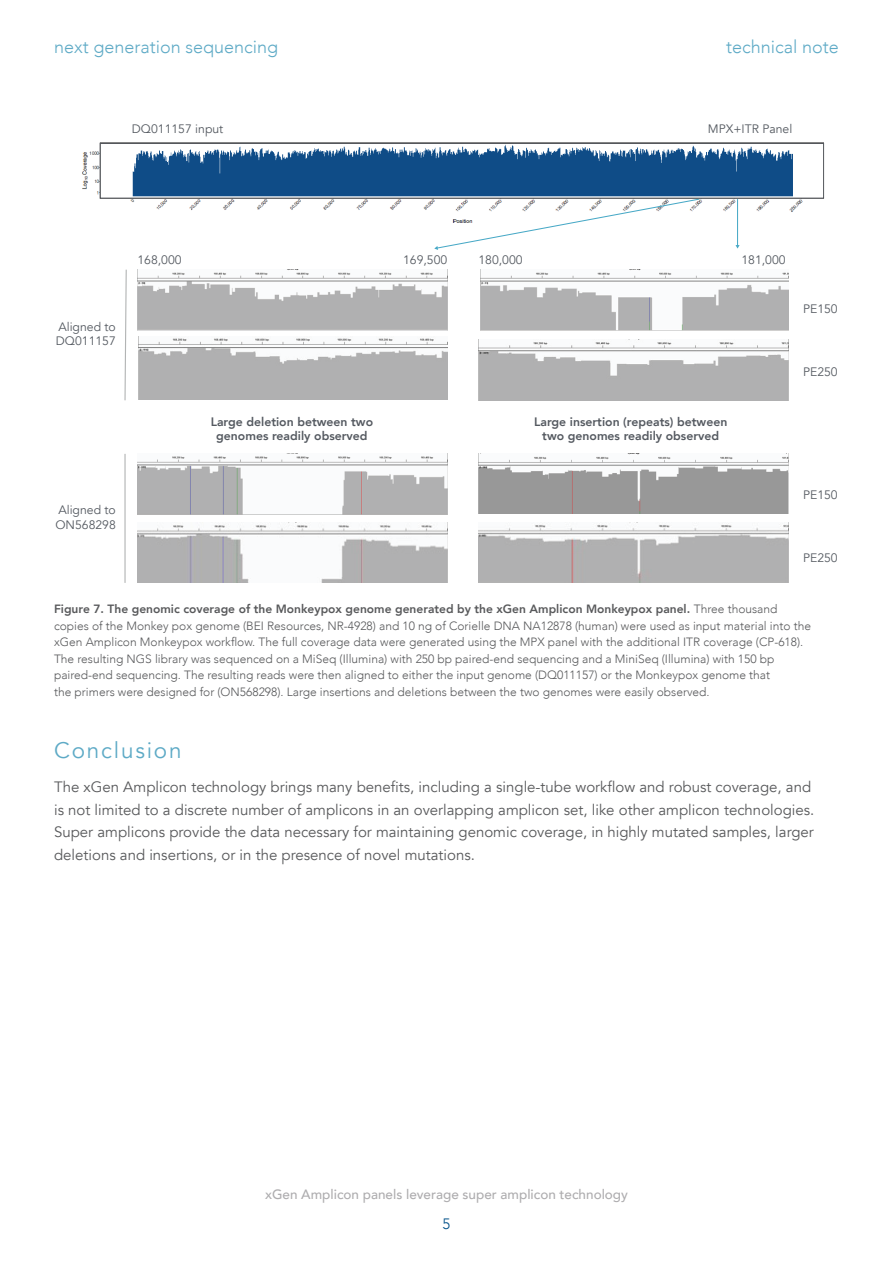
<style>
.page{position:relative;width:893px;height:1263px;background:#fff}
.page>*{position:absolute;margin:0;border:0;box-sizing:border-box;transform-origin:0 0}
.t1{font:22.5px "Avenir";letter-spacing:.08em;color:#5eaac6}
.t2{font:300 18px "Avenir";color:#5eaac6}
.t3{font:15px/22.5px "Avenir";color:#58595b}
.t4{font:300 15px "Avenir";color:#005088}
.t5{font:500 13.5px "Avenir";color:#aeadaf}
.t6{font:12.15px/14.7px "Avenir";color:#545960}
.t7{font:800 12.15px/14.7px "Avenir";color:#545960;text-align:center}
.t8{font:300 12px/16.5px "Avenir";color:#58595b}
.s1{font-weight:800}
</style>
<div class="page">
<img style="left:82px;top:143px;width:742px;height:80px">
<img style="left:137px;top:456px;width:310px;height:58px">
<img style="left:137px;top:270px;width:310px;height:60px">
<img style="left:478px;top:454px;width:310px;height:59px">
<img style="left:480px;top:270px;width:308px;height:60px">
<svg style="left:124px;top:269px;width:3px;height:132px"></svg>
<hr style="left:124px;top:454px;width:2px;height:129px;background:#b2b4b4">
<img style="left:478px;top:339px;width:310px;height:62px">
<img style="left:138px;top:336px;width:309px;height:63px">
<img style="left:478px;top:522px;width:310px;height:61px">
<img style="left:137px;top:522px;width:310px;height:61px">
<hr style="left:737px;top:199px;width:1px;height:47px;background:#46a8c6">
<svg style="left:434px;top:198px;width:266px;height:52px"></svg>
<div style="left:100px;top:143px;width:724px;height:55px;border:1px solid #53565b"></div>
<h2 class="t2" style="left:54px;top:36px;width:226px">next generation sequencing</h2>
<h2 class="t2" style="left:726px;top:36px;width:114px">technical note</h2>
<p class="t6" style="left:132px;top:122px;width:93px">DQ011157 input</p>
<p class="t6" style="left:708px;top:122px;width:86px">MPX+ITR Panel</p>
<p class="t6" style="left:56px;top:319px;width:61px">Aligned to<br>DQ011157</p>
<p class="t6" style="left:55px;top:503px;width:62px">Aligned to<br>ON568298</p>
<p class="t6" style="left:137px;top:253px;width:46px">168,000</p>
<p class="t6" style="left:403px;top:253px;width:46px">169,500</p>
<p class="t6" style="left:478px;top:253px;width:46px">180,000</p>
<p class="t6" style="left:741px;top:253px;width:46px">181,000</p>
<p class="t6" style="left:803px;top:302px;width:36px">PE150</p>
<p class="t7" style="left:211px;top:414px;width:164px">Large deletion between two genomes readily observed</p>
<p class="t7" style="left:534px;top:414px;width:195px">Large insertion (repeats) between two genomes readily observed</p>
<p class="t6" style="left:803px;top:365px;width:36px">PE250</p>
<p class="t6" style="left:803px;top:488px;width:36px">PE150</p>
<p class="t6" style="left:803px;top:551px;width:36px">PE250</p>
<p class="t8" style="left:54px;top:601px;width:758px"><span class="s1">Figure 7. The genomic coverage of the Monkeypox genome generated by the xGen Amplicon Monkeypox panel.</span> Three thousand copies of the Monkey pox genome (BEI Resources, NR-4928) and 10 ng of Corielle DNA NA12878 (human) were used as input material into the xGen Amplicon Monkeypox workflow. The full coverage data were generated using the MPX panel with the additional ITR coverage (CP-618).<br>The resulting NGS library was sequenced on a MiSeq (Illumina) with 250 bp paired-end sequencing and a MiniSeq (Illumina) with 150 bp paired-end sequencing. The resulting reads were then aligned to either the input genome (DQ011157) or the Monkeypox genome that<br>the primers were designed for (ON568298). Large insertions and deletions between the two genomes were easily observed.</p>
<h1 class="t1" style="left:54px;top:736px;width:129px">Conclusion</h1>
<p class="t3" style="left:54px;top:776px;width:762px">The xGen Amplicon technology brings many benefits, including a single-tube workflow and robust coverage, and is not limited to a discrete number of amplicons in an overlapping amplicon set, like other amplicon technologies.<br>Super amplicons provide the data necessary for maintaining genomic coverage, in highly mutated samples, larger deletions and insertions, or in the presence of novel mutations.</p>
<p class="t5" style="left:265px;top:1182px;width:364px">xGen Amplicon panels leverage super amplicon technology</p>
<p class="t4" style="left:443px;top:1214px;width:9px">5</p>
</div>
